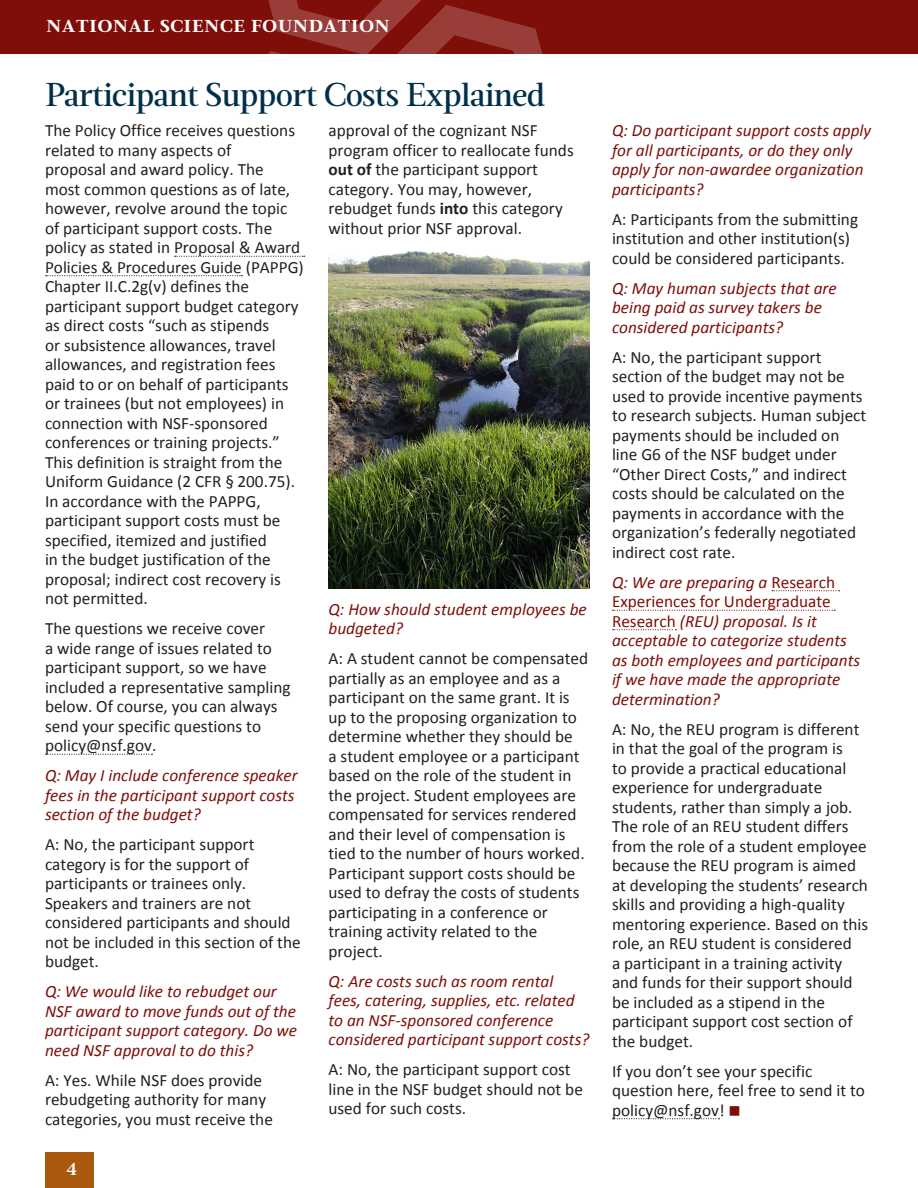
<style>
.page{position:relative;width:918px;height:1188px;background:#fff}
.page>*{position:absolute;margin:0;border:0;box-sizing:border-box;transform-origin:0 0}
.Head1{font:500 33px "Magneta";letter-spacing:-.025em;color:#003049}
.Body{font:17.25px/19.5px "Calibri";color:#231f20}
.Body-2{font:italic 17.25px/19.5px "Calibri";color:#7f0e08}
.t1{font:900 17.25px "Magneta";letter-spacing:.05em;color:#fff}
.t2{font:700 17.25px "Magneta";color:#fff}
.s1{font-weight:700}
.s2{font-style:normal}
.s3{color:#7f0e08}
</style>
<div class="page">
<div style="left:0;top:0;width:918px;height:54px;background:#7f0e08"></div>
<div style="left:45px;top:1153px;width:49px;height:35px;background:#ab590f"></div>
<svg style="left:268px;top:0;width:275px;height:54px"></svg>
<svg style="left:268px;top:28px;width:131px;height:26px"></svg>
<svg style="left:175px;top:256px;width:130px;height:1px"></svg>
<svg style="left:46px;top:275px;width:196px;height:1px"></svg>
<svg style="left:46px;top:754px;width:106px;height:1px"></svg>
<svg style="left:772px;top:590px;width:68px;height:1px"></svg>
<svg style="left:613px;top:610px;width:222px;height:1px"></svg>
<svg style="left:613px;top:629px;width:63px;height:1px"></svg>
<svg style="left:613px;top:1118px;width:106px;height:1px"></svg>
<img style="left:328px;top:252px;width:262px;height:336px">
<p class="t1" style="left:47px;top:13px;width:344px">NATIONAL SCIENCE FOUNDATION</p>
<h1 class="Head1" style="left:45px;top:72px;width:502px">Participant Support Costs Explained</h1>
<p class="Body" style="left:45px;top:121px;width:260px">The Policy Office receives questions related to many aspects of<br>proposal and award policy. The<br>most common questions as of late, however, revolve around the topic of participant support costs. The policy as stated in Proposal &amp; Award Policies &amp; Procedures Guide (PAPPG)<br>Chapter II.C.2g(v) defines the participant support budget category as direct costs “such as stipends<br>or subsistence allowances, travel allowances, and registration fees paid to or on behalf of participants or trainees (but not employees) in connection with NSF-sponsored conferences or training projects.” This definition is straight from the Uniform Guidance (2 CFR § 200.75).<br>In accordance with the PAPPG, participant support costs must be specified, itemized and justified<br>in the budget justification of the proposal; indirect cost recovery is not permitted.</p>
<p class="Body" style="left:45px;top:619px;width:247px">The questions we receive cover<br>a wide range of issues related to participant support, so we have included a representative sampling below. Of course, you can always send your specific questions to policy@nsf.gov.</p>
<p class="Body-2" style="left:45px;top:765px;width:254px">Q: May I include conference speaker fees in the participant support costs section of the budget?</p>
<p class="Body" style="left:45px;top:835px;width:257px">A: No, the participant support category is for the support of participants or trainees only.<br>Speakers and trainers are not considered participants and should not be included in this section of the budget.</p>
<p class="Body-2" style="left:45px;top:981px;width:254px">Q: We would like to rebudget our<br>NSF award to move funds out of the participant support category. Do we need NSF approval to do this?</p>
<p class="Body" style="left:45px;top:1070px;width:229px">A: Yes. While NSF does provide rebudgeting authority for many categories, you must receive the</p>
<p class="Body" style="left:328px;top:121px;width:247px">approval of the cognizant NSF program officer to reallocate funds <span class="s1">out of</span> the participant support category. You may, however, rebudget funds <span class="s1">into</span> this category without prior NSF approval.</p>
<p class="Body-2" style="left:328px;top:599px;width:260px">Q: How should student employees be budgeted?</p>
<p class="Body" style="left:328px;top:649px;width:261px">A: A student cannot be compensated partially as an employee and as a participant on the same grant. It is up to the proposing organization to determine whether they should be<br>a student employee or a participant based on the role of the student in the project. Student employees are compensated for services rendered and their level of compensation is tied to the number of hours worked.<br>Participant support costs should be used to defray the costs of students participating in a conference or training activity related to the project.</p>
<p class="Body-2" style="left:328px;top:971px;width:262px">Q: Are costs such as room rental fees, catering, supplies, etc. related to an NSF-sponsored conference considered participant support costs?</p>
<p class="Body" style="left:328px;top:1060px;width:256px">A: No, the participant support cost line in the NSF budget should not be used for such costs.</p>
<p class="t2" style="left:67px;top:1157px;width:12px">4</p>
<p class="Body-2" style="left:612px;top:120px;width:261px">Q: Do participant support costs apply for all participants, or do they only apply for non-awardee organization participants?</p>
<p class="Body" style="left:612px;top:209px;width:248px">A: Participants from the submitting institution and other institution(s) could be considered participants.</p>
<p class="Body-2" style="left:612px;top:278px;width:226px">Q: May human subjects that are being paid as survey takers be considered participants?</p>
<p class="Body" style="left:612px;top:347px;width:256px">A: No, the participant support section of the budget may not be used to provide incentive payments to research subjects. Human subject payments should be included on line G6 of the NSF budget under “Other Direct Costs,” and indirect costs should be calculated on the payments in accordance with the organization’s federally negotiated indirect cost rate.</p>
<p class="Body-2" style="left:612px;top:572px;width:250px">Q: We are preparing a <span class="s2">Research<br>Experiences for Undergraduate<br>Research</span> (REU) proposal. Is it acceptable to categorize students as both employees and participants if we have made the appropriate determination?</p>
<p class="Body" style="left:612px;top:719px;width:258px">A: No, the REU program is different in that the goal of the program is<br>to provide a practical educational experience for undergraduate students, rather than simply a job.<br>The role of an REU student differs from the role of a student employee because the REU program is aimed at developing the students’ research skills and providing a high-quality mentoring experience. Based on this role, an REU student is considered<br>a participant in a training activity and funds for their support should be included as a stipend in the participant support cost section of the budget.</p>
<p class="Body" style="left:612px;top:1061px;width:254px">If you don’t see your specific question here, feel free to send it to policy@nsf.gov! <span class="s3">■</span></p>
</div>
